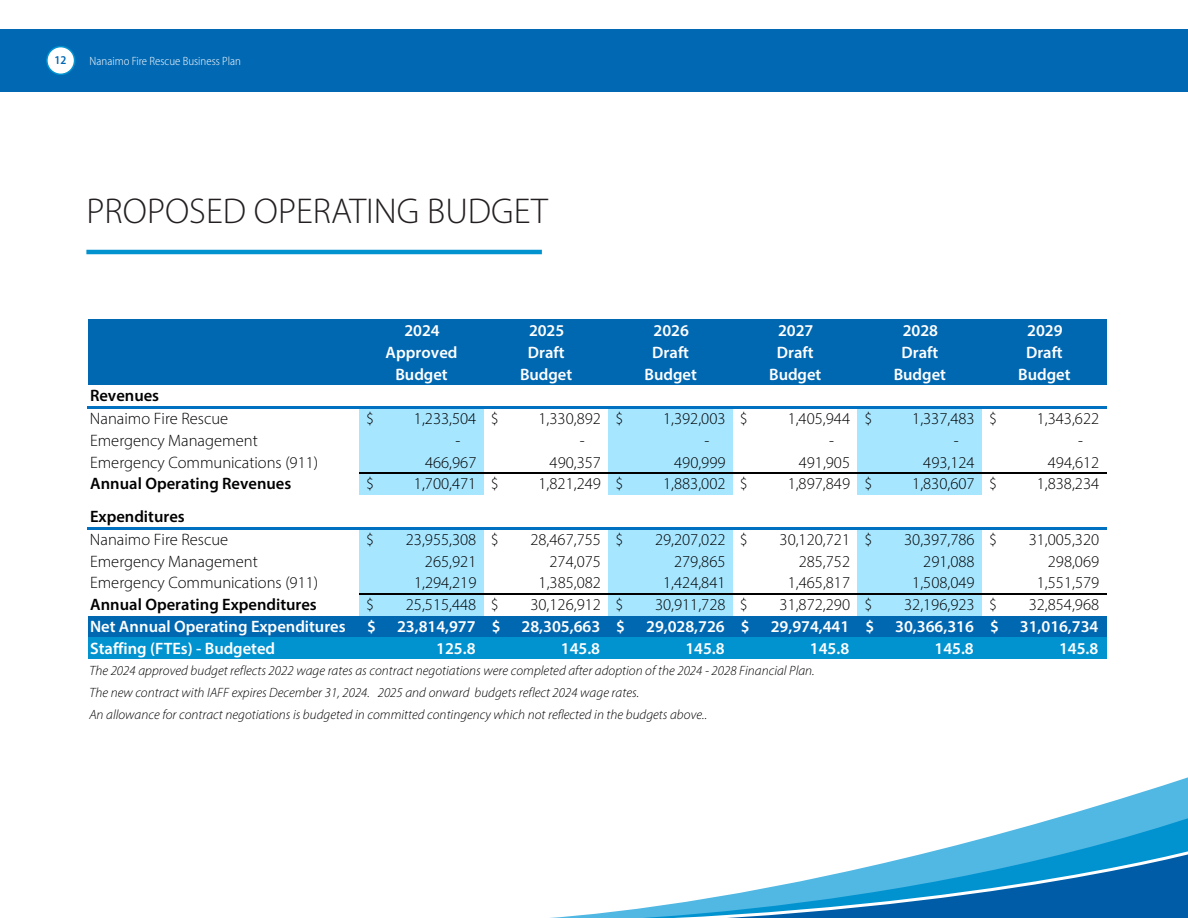
<style>
.page{position:relative;width:1188px;height:918px;background:#fff}
.page>*{position:absolute;margin:0;border:0;box-sizing:border-box;transform-origin:0 0}
.t1{font:300 36px "Myriad Pro";color:#231f20}
.t2{font:300 16.5px/23.2px "Myriad Pro";color:#000}
.t3{font:600 16.5px/21.6px "Myriad Pro";letter-spacing:-.005em;color:#fff;text-align:center}
.t4{font:600 16.5px "Myriad Pro";letter-spacing:.005em;color:#000}
.t5{font:italic 300 13.5px/21.8px "Myriad Pro";letter-spacing:.005em;color:#000}
.t6{font:300 semi-condensed 12px "Myriad Pro";color:#fff}
.t7{font:600 semi-condensed 12px "Myriad Pro";color:#0168b3}
.s1{font-weight:600}
</style>
<div class="page">
<svg style="left:1113px;top:777px;width:75px;height:24px"></svg>
<svg style="left:969px;top:801px;width:219px;height:41px;fill:#51b7e3"></svg>
<svg style="left:592px;top:842px;width:596px;height:76px"></svg>
<div style="left:0;top:29px;width:1188px;height:63px;background:#0168b3"></div>
<div style="left:47px;top:47px;width:28px;height:27px;background:#fff;border-radius:50%"></div>
<div style="left:46px;top:46px;width:29px;height:29px;border:2px solid #0093d0;border-radius:50%"></div>
<hr style="left:86px;top:250px;width:456px;height:4px;background:#0093d0">
<div style="left:88px;top:319px;width:1019px;height:66px;background:#0067b1"></div>
<div style="left:359px;top:408px;width:125px;height:22px;background:#a7e6ff"></div>
<div style="left:608px;top:408px;width:125px;height:22px;background:#a7e6ff"></div>
<div style="left:857px;top:408px;width:125px;height:22px;background:#a7e6ff"></div>
<div style="left:359px;top:429px;width:125px;height:22px;background:#a7e6ff"></div>
<div style="left:608px;top:429px;width:125px;height:22px;background:#a7e6ff"></div>
<div style="left:857px;top:429px;width:125px;height:22px;background:#a7e6ff"></div>
<div style="left:359px;top:451px;width:125px;height:22px;background:#a7e6ff"></div>
<div style="left:608px;top:451px;width:125px;height:22px;background:#a7e6ff"></div>
<div style="left:857px;top:451px;width:125px;height:22px;background:#a7e6ff"></div>
<div style="left:359px;top:473px;width:125px;height:22px;background:#a7e6ff"></div>
<div style="left:608px;top:473px;width:125px;height:22px;background:#a7e6ff"></div>
<div style="left:857px;top:473px;width:125px;height:22px;background:#a7e6ff"></div>
<div style="left:359px;top:528px;width:125px;height:22px;background:#a7e6ff"></div>
<div style="left:608px;top:528px;width:125px;height:22px;background:#a7e6ff"></div>
<div style="left:857px;top:528px;width:125px;height:22px;background:#a7e6ff"></div>
<div style="left:359px;top:550px;width:125px;height:22px;background:#a7e6ff"></div>
<div style="left:608px;top:550px;width:125px;height:22px;background:#a7e6ff"></div>
<div style="left:857px;top:550px;width:125px;height:22px;background:#a7e6ff"></div>
<div style="left:359px;top:572px;width:125px;height:22px;background:#a7e6ff"></div>
<div style="left:608px;top:572px;width:125px;height:22px;background:#a7e6ff"></div>
<div style="left:857px;top:572px;width:125px;height:22px;background:#a7e6ff"></div>
<div style="left:359px;top:594px;width:125px;height:22px;background:#a7e6ff"></div>
<div style="left:608px;top:594px;width:125px;height:22px;background:#a7e6ff"></div>
<div style="left:857px;top:594px;width:125px;height:22px;background:#a7e6ff"></div>
<div style="left:88px;top:616px;width:1019px;height:22px;background:#0067b1"></div>
<div style="left:88px;top:637px;width:1019px;height:22px;background:#0093d0"></div>
<hr style="left:87px;top:406px;width:1020px;height:3px;background:#0070c0">
<hr style="left:359px;top:472px;width:748px;height:2px;background:#000">
<hr style="left:87px;top:527px;width:1020px;height:3px;background:#0070c0">
<hr style="left:359px;top:593px;width:748px;height:1px;background:#000">
<p class="t7" style="left:55px;top:53px;width:13px">12</p>
<p class="t6" style="left:90px;top:54px;width:153px">Nanaimo Fire Rescue Business Plan</p>
<p class="t1" style="left:86px;top:189px;width:463px">PROPOSED OPERATING BUDGET</p>
<p class="t2" style="left:90px;top:384px;width:140px"><span class="s1">Revenues<br></span>Nanaimo Fire Rescue</p>
<p class="t3" style="left:404px;top:319px;width:37px">2024</p>
<p class="t3" style="left:529px;top:319px;width:37px">2025</p>
<p class="t3" style="left:654px;top:319px;width:37px">2026</p>
<p class="t3" style="left:778px;top:319px;width:37px">2027</p>
<p class="t3" style="left:903px;top:319px;width:37px">2028</p>
<p class="t3" style="left:1027px;top:319px;width:37px">2029</p>
<p class="t3" style="left:386px;top:341px;width:73px">Approved<br>Budget</p>
<p class="t3" style="left:520px;top:341px;width:54px">Draft<br>Budget</p>
<p class="t3" style="left:645px;top:341px;width:54px">Draft<br>Budget</p>
<p class="t3" style="left:769px;top:341px;width:54px">Draft<br>Budget</p>
<p class="t3" style="left:894px;top:341px;width:54px">Draft<br>Budget</p>
<p class="t3" style="left:1018px;top:341px;width:54px">Draft<br>Budget</p>
<p class="t2" style="left:366px;top:407px;width:10px">$</p>
<p class="t2" style="left:414px;top:407px;width:86px">1,233,504 $</p>
<p class="t2" style="left:539px;top:407px;width:86px">1,330,892 $</p>
<p class="t2" style="left:663px;top:407px;width:86px">1,392,003 $</p>
<p class="t2" style="left:788px;top:407px;width:86px">1,405,944 $</p>
<p class="t2" style="left:912px;top:407px;width:86px">1,337,483 $</p>
<p class="t2" style="left:1037px;top:407px;width:64px">1,343,622</p>
<p class="t2" style="left:90px;top:429px;width:169px">Emergency Management</p>
<p class="t2" style="left:455px;top:429px;width:6px">-</p>
<p class="t2" style="left:580px;top:429px;width:6px">-</p>
<p class="t2" style="left:705px;top:429px;width:6px">-</p>
<p class="t2" style="left:829px;top:429px;width:6px">-</p>
<p class="t2" style="left:954px;top:429px;width:6px">-</p>
<p class="t2" style="left:1078px;top:429px;width:6px">-</p>
<p class="t2" style="left:90px;top:450px;width:230px">Emergency Communications (911)</p>
<p class="t2" style="left:425px;top:450px;width:53px">466,967</p>
<p class="t2" style="left:550px;top:450px;width:53px">490,357</p>
<p class="t2" style="left:674px;top:450px;width:53px">490,999</p>
<p class="t2" style="left:799px;top:450px;width:53px">491,905</p>
<p class="t2" style="left:923px;top:450px;width:53px">493,124</p>
<p class="t2" style="left:1048px;top:450px;width:53px">494,612</p>
<p class="t4" style="left:90px;top:473px;width:203px">Annual Operating Revenues</p>
<p class="t2" style="left:366px;top:472px;width:10px">$</p>
<p class="t2" style="left:414px;top:472px;width:86px">1,700,471 $</p>
<p class="t2" style="left:539px;top:472px;width:86px">1,821,249 $</p>
<p class="t2" style="left:663px;top:472px;width:86px">1,883,002 $</p>
<p class="t2" style="left:788px;top:472px;width:86px">1,897,849 $</p>
<p class="t2" style="left:912px;top:472px;width:86px">1,830,607 $</p>
<p class="t2" style="left:1037px;top:472px;width:64px">1,838,234</p>
<p class="t2" style="left:90px;top:504px;width:140px"><span class="s1">Expenditures<br></span>Nanaimo Fire Rescue</p>
<p class="t2" style="left:366px;top:528px;width:10px">$</p>
<p class="t2" style="left:406px;top:528px;width:95px">23,955,308 $</p>
<p class="t2" style="left:530px;top:528px;width:95px">28,467,755 $</p>
<p class="t2" style="left:655px;top:528px;width:95px">29,207,022 $</p>
<p class="t2" style="left:780px;top:528px;width:95px">30,120,721 $</p>
<p class="t2" style="left:904px;top:528px;width:95px">30,397,786 $</p>
<p class="t2" style="left:1029px;top:528px;width:72px">31,005,320</p>
<p class="t2" style="left:90px;top:549px;width:169px">Emergency Management</p>
<p class="t2" style="left:425px;top:549px;width:53px">265,921</p>
<p class="t2" style="left:550px;top:549px;width:53px">274,075</p>
<p class="t2" style="left:674px;top:549px;width:53px">279,865</p>
<p class="t2" style="left:799px;top:549px;width:53px">285,752</p>
<p class="t2" style="left:923px;top:549px;width:53px">291,088</p>
<p class="t2" style="left:1048px;top:549px;width:53px">298,069</p>
<p class="t2" style="left:90px;top:571px;width:230px">Emergency Communications (911)</p>
<p class="t2" style="left:414px;top:571px;width:64px">1,294,219</p>
<p class="t2" style="left:539px;top:571px;width:64px">1,385,082</p>
<p class="t2" style="left:663px;top:571px;width:64px">1,424,841</p>
<p class="t2" style="left:788px;top:571px;width:64px">1,465,817</p>
<p class="t2" style="left:912px;top:571px;width:64px">1,508,049</p>
<p class="t2" style="left:1037px;top:571px;width:64px">1,551,579</p>
<p class="t4" style="left:90px;top:594px;width:228px">Annual Operating Expenditures</p>
<p class="t2" style="left:366px;top:593px;width:10px">$</p>
<p class="t2" style="left:406px;top:593px;width:95px">25,515,448 $</p>
<p class="t2" style="left:530px;top:593px;width:95px">30,126,912 $</p>
<p class="t2" style="left:655px;top:593px;width:95px">30,911,728 $</p>
<p class="t2" style="left:780px;top:593px;width:95px">31,872,290 $</p>
<p class="t2" style="left:904px;top:593px;width:95px">32,196,923 $</p>
<p class="t2" style="left:1029px;top:593px;width:72px">32,854,968</p>
<p class="t3" style="left:90px;top:615px;width:257px">Net Annual Operating Expenditures</p>
<p class="t3" style="left:367px;top:615px;width:10px">$</p>
<p class="t3" style="left:397px;top:615px;width:105px">23,814,977 $</p>
<p class="t3" style="left:522px;top:615px;width:105px">28,305,663 $</p>
<p class="t3" style="left:646px;top:615px;width:105px">29,028,726 $</p>
<p class="t3" style="left:771px;top:615px;width:105px">29,974,441 $</p>
<p class="t3" style="left:895px;top:615px;width:105px">30,366,316 $</p>
<p class="t3" style="left:1020px;top:615px;width:80px">31,016,734</p>
<p class="t3" style="left:90px;top:637px;width:186px">Staffing (FTEs) - Budgeted</p>
<p class="t3" style="left:436px;top:637px;width:41px">125.8</p>
<p class="t3" style="left:561px;top:637px;width:41px">145.8</p>
<p class="t3" style="left:685px;top:637px;width:41px">145.8</p>
<p class="t3" style="left:810px;top:637px;width:41px">145.8</p>
<p class="t3" style="left:935px;top:637px;width:41px">145.8</p>
<p class="t3" style="left:1059px;top:637px;width:41px">145.8</p>
<p class="t5" style="left:89px;top:660px;width:727px">The 2024 approved budget reflects 2022 wage rates as contract negotiations were completed after adoption of the 2024 - 2028 Financial Plan.<br>The new contract with IAFF expires December 31, 2024. 2025 and onward budgets reflect 2024 wage rates.<br>An allowance for contract negotiations is budgeted in committed contingency which not reflected in the budgets above..</p>
</div>
